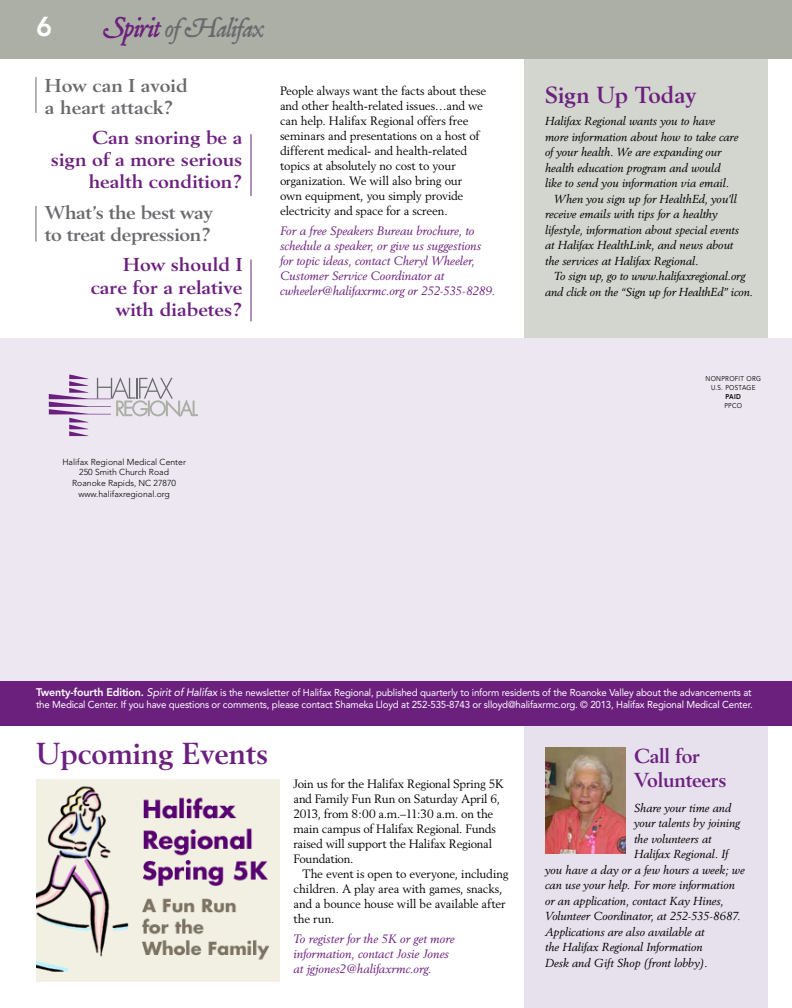
<style>
.page{position:relative;width:792px;height:1008px;background:#fff}
.page>*{position:absolute;margin:0;border:0;box-sizing:border-box;transform-origin:0 0}
.t1{font:700 30px "Berling";color:#6c207e}
.t2{font:italic 28.4px "P22 Mayflower";letter-spacing:-.04em;color:#696a6d}
.t3{font:800 27.2px "Avenir LT Std";color:#fff}
.t4{font:700 23px "Berling";color:#6c207e}
.t5{font:700 20px/24px "Berling";letter-spacing:-.01em;color:#6c207e}
.t6{font:700 18.4px/22.1px "Berling";color:#6c207e;text-align:right;scale:1.09 1}
.t7{font:700 18.4px/22.1px "Berling";letter-spacing:-.02em;color:#696a6d;scale:1.09 1}
.t8{font:700 18.4px/22.1px "Berling";color:#696a6d;scale:1.09 1}
.t9{font:12px/15px "Berling";letter-spacing:-.015em;color:#000}
.t10{font:italic 12px/15px "Berling";color:#6c207e}
.t11{font:italic 11.5px "Berling";color:#000}
.t12{font:10px/12px "Avenir LT Std";letter-spacing:-.02em;color:#fff}
.t13{font:300 8.7px/10.4px "Avenir LT Std";color:#000;text-align:center}
.t14{font:7px/9px "Avenir";letter-spacing:.045em;color:#000;text-align:center;scale:.9 1}
.t15{font:800 7px "Avenir LT Std";color:#000;scale:.9 1}
.s1{font-size:30.2px;color:#6c207e}
.s2{font-weight:800;font-size:11px}
.s3{font-style:italic;font-size:11px}
</style>
<div class="page">
<div style="left:0;top:338px;width:792px;height:343px;background:#ece7f0"></div>
<svg style="left:49px;top:374px;width:149px;height:62px"></svg>
<div style="left:524px;top:58px;width:244px;height:280px;background:#d3d5cf"></div>
<div style="left:0;top:0;width:792px;height:58px;background:#acafa6"></div>
<div style="left:0;top:681px;width:792px;height:45px;background:#6c207e"></div>
<img style="left:36px;top:779px;width:244px;height:203px">
<div style="left:524px;top:726px;width:244px;height:282px;background:#e7e1ed"></div>
<img style="left:545px;top:748px;width:80px;height:105px">
<hr style="left:36px;top:77px;width:1px;height:36px;background:#696a6d">
<hr style="left:251px;top:134px;width:1px;height:62px;background:#6c207e">
<hr style="left:251px;top:260px;width:1px;height:61px;background:#6c207e">
<hr style="left:36px;top:206px;width:1px;height:35px;background:#696a6d">
<h3 class="t3" style="left:36px;top:10px;width:18px">6</h3>
<h2 class="t2" style="left:102px;top:13px;width:164px"><span class="s1">Spirit</span> of Halifax</h2>
<h3 class="t8" style="left:45px;top:74px;width:133px">How can I avoid a heart attack?</h3>
<h3 class="t6" style="left:51px;top:127px;width:177px">Can snoring be a<br>sign of a more serious health condition?</h3>
<h3 class="t7" style="left:45px;top:201px;width:156px">What’s the best way to treat depression?</h3>
<h3 class="t6" style="left:91px;top:254px;width:141px">How should I care for a relative with diabetes?</h3>
<p class="t9" style="left:280px;top:83px;width:208px">People always want the facts about these and other health-related issues…and we can help. Halifax Regional offers free seminars and presentations on a host of different medical- and health-related topics at absolutely no cost to your organization. We will also bring our own equipment, you simply provide electricity and space for a screen.</p>
<p class="t10" style="left:280px;top:223px;width:217px">For a free Speakers Bureau brochure, to schedule a speaker, or give us suggestions for topic ideas, contact Cheryl Wheeler, Customer Service Coordinator at cwheeler@halifaxrmc.org or 252-535-8289.</p>
<p class="t13" style="left:62px;top:457px;width:125px">Halifax Regional Medical Center<br>250 Smith Church Road<br>Roanoke Rapids, NC 27870</p>
<p class="t13" style="left:78px;top:489px;width:93px">www.halifaxregional.org</p>
<h3 class="t4" style="left:545px;top:82px;width:153px">Sign Up Today</h3>
<p class="t11" style="left:545px;top:114px;width:172px">Halifax Regional wants you to have</p>
<p class="t11" style="left:545px;top:130px;width:195px">more information about how to take care</p>
<p class="t11" style="left:545px;top:145px;width:178px">of your health. We are expanding our</p>
<p class="t11" style="left:545px;top:161px;width:177px">health education program and would</p>
<p class="t11" style="left:545px;top:176px;width:186px">like to send you information via email.</p>
<p class="t11" style="left:554px;top:192px;width:184px">When you sign up for HealthEd, you’ll</p>
<p class="t11" style="left:545px;top:207px;width:174px">receive emails with tips for a healthy</p>
<p class="t11" style="left:545px;top:223px;width:196px">lifestyle, information about special events</p>
<p class="t11" style="left:545px;top:238px;width:190px">at Halifax HealthLink, and news about</p>
<p class="t11" style="left:545px;top:254px;width:155px">the services at Halifax Regional.</p>
<p class="t11" style="left:554px;top:269px;width:193px">To sign up, go to www.halifaxregional.org</p>
<p class="t11" style="left:545px;top:285px;width:210px">and click on the “Sign up for HealthEd” icon.</p>
<p class="t14" style="left:706px;top:374px;width:63px">NONPROFIT ORG<br>U.S. POSTAGE</p>
<p class="t15" style="left:726px;top:392px;width:19px">PAID</p>
<p class="t14" style="left:724px;top:401px;width:21px">PPCO</p>
<p class="t12" style="left:36px;top:686px;width:718px"><span class="s2">Twenty-fourth Edition.</span> <span class="s3">Spirit of Halifax</span> is the newsletter of Halifax Regional, published quarterly to inform residents of the Roanoke Valley about the advancements at the Medical Center. If you have questions or comments, please contact Shameka Lloyd at 252-535-8743 or slloyd@halifaxrmc.org. © 2013, Halifax Regional Medical Center.</p>
<h1 class="t1" style="left:36px;top:736px;width:234px">Upcoming Events</h1>
<p class="t9" style="left:294px;top:777px;width:212px">Join us for the Halifax Regional Spring 5K and Family Fun Run on Saturday April 6, 2013, from 8:00 a.m.–11:30 a.m. on the main campus of Halifax Regional. Funds raised will support the Halifax Regional Foundation.</p>
<p class="t9" style="left:294px;top:867px;width:217px;text-indent:9px">The event is open to everyone, including children. A play area with games, snacks, and a bounce house will be available after the run.</p>
<p class="t10" style="left:294px;top:931px;width:163px">To register for the 5K or get more information, contact Josie Jones at jgjones2@halifaxrmc.org.</p>
<h3 class="t5" style="left:634px;top:744px;width:94px">Call for<br>Volunteers</h3>
<p class="t11" style="left:634px;top:801px;width:99px">Share your time and</p>
<p class="t11" style="left:634px;top:816px;width:107px">your talents by joining</p>
<p class="t11" style="left:634px;top:832px;width:79px">the volunteers at</p>
<p class="t11" style="left:634px;top:847px;width:96px">Halifax Regional. If</p>
<p class="t11" style="left:545px;top:863px;width:201px">you have a day or a few hours a week; we</p>
<p class="t11" style="left:545px;top:878px;width:191px">can use your help. For more information</p>
<p class="t11" style="left:545px;top:894px;width:180px">or an application, contact Kay Hines,</p>
<p class="t11" style="left:545px;top:909px;width:197px">Volunteer Coordinator, at 252-535-8687.</p>
<p class="t11" style="left:545px;top:925px;width:161px">Applications are also available at</p>
<p class="t11" style="left:545px;top:940px;width:159px">the Halifax Regional Information</p>
<p class="t11" style="left:545px;top:956px;width:164px">Desk and Gift Shop (front lobby).</p>
</div>
